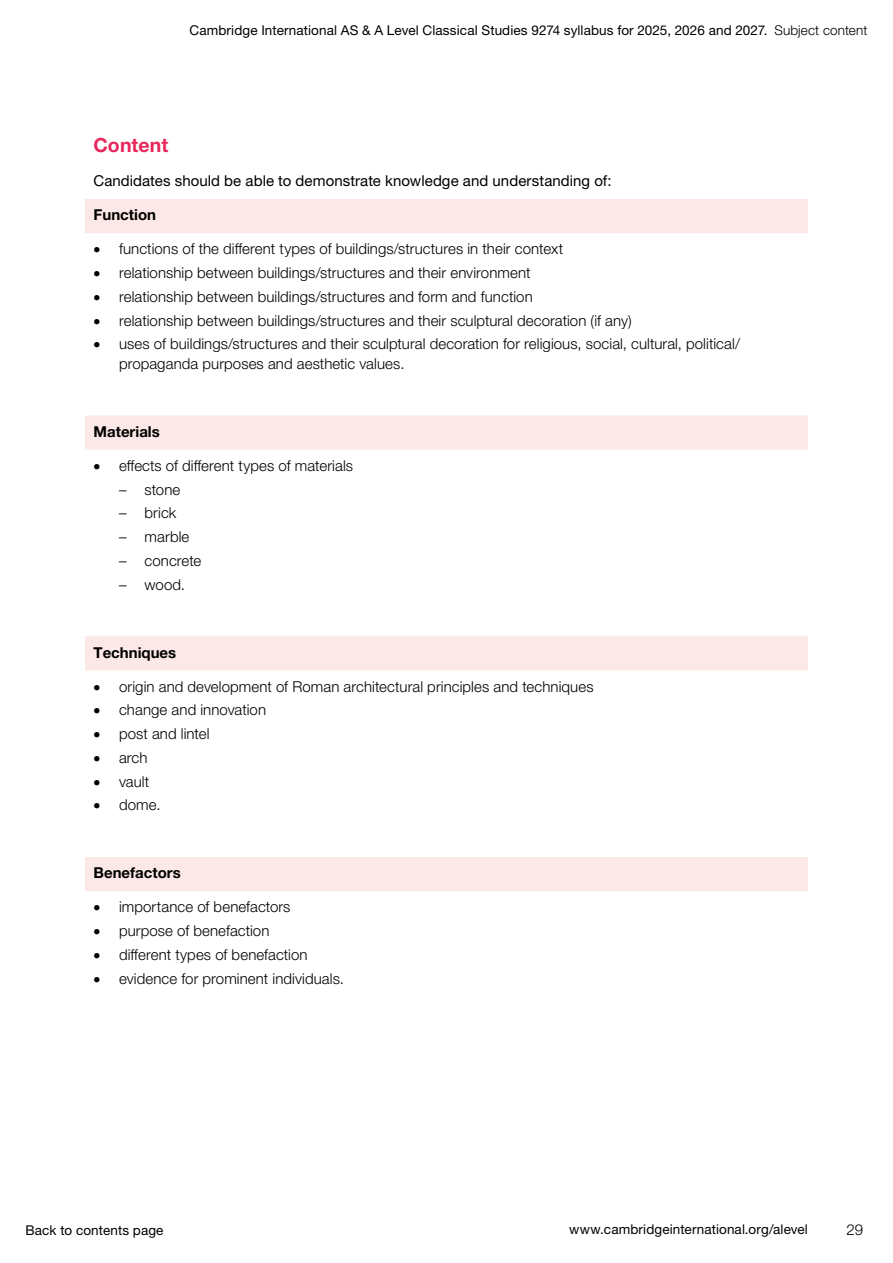
<style>
.page{position:relative;width:893px;height:1263px;background:#fff}
.page>*{position:absolute;margin:0;border:0;box-sizing:border-box;transform-origin:0 0}
.H3a_Sub_Heading_colo{font:700 19.5px "Helvetica Neue LTW1 G";letter-spacing:.005em;color:#e7275b}
.Bulleted_list_body_t{font:300 15px/19.5px "Helvetica Neue LTW1 G";letter-spacing:.005em;color:#000}
.Body_text{font:15px "Helvetica Neue LTW1 G";letter-spacing:.005em;color:#000}
.Body_text__no_space{font:700 15px "Helvetica Neue LTW1 G";color:#000}
.t1{font:13.5px "Helvetica Neue LTW1 G";letter-spacing:.01em;color:#000}
.s1{font-weight:300}
</style>
<div class="page">
<svg style="left:85px;top:199px;width:723px;height:692px"></svg>
<p class="t1" style="left:190px;top:22px;width:679px">Cambridge International AS &amp; A Level Classical Studies 9274 syllabus for 2025, 2026 and 2027. <span class="s1">Subject content</span></p>
<h3 class="H3a_Sub_Heading_colo" style="left:94px;top:133px;width:76px">Content</h3>
<p class="Body_text" style="left:94px;top:172px;width:519px">Candidates should be able to demonstrate knowledge and understanding of:</p>
<p class="Body_text__no_space" style="left:94px;top:206px;width:64px">Function</p>
<p class="Bulleted_list_body_t" style="left:94px;top:239px;width:471px">• functions of the different types of buildings/structures in their context</p>
<p class="Bulleted_list_body_t" style="left:94px;top:263px;width:438px">• relationship between buildings/structures and their environment</p>
<p class="Bulleted_list_body_t" style="left:94px;top:287px;width:441px">• relationship between buildings/structures and form and function</p>
<p class="Bulleted_list_body_t" style="left:94px;top:311px;width:540px">• relationship between buildings/structures and their sculptural decoration (if any)</p>
<p class="Bulleted_list_body_t" style="left:119px;top:334px;width:622px;text-indent:-26px">• uses of buildings/structures and their sculptural decoration for religious, social, cultural, political/ propaganda purposes and aesthetic values.</p>
<p class="Body_text__no_space" style="left:94px;top:422px;width:68px">Materials</p>
<p class="Bulleted_list_body_t" style="left:94px;top:456px;width:261px">• effects of different types of materials</p>
<p class="Bulleted_list_body_t" style="left:119px;top:479px;width:63px">– stone</p>
<p class="Bulleted_list_body_t" style="left:119px;top:503px;width:59px">– brick</p>
<p class="Bulleted_list_body_t" style="left:119px;top:527px;width:72px">– marble</p>
<p class="Bulleted_list_body_t" style="left:119px;top:551px;width:84px">– concrete</p>
<p class="Bulleted_list_body_t" style="left:119px;top:575px;width:67px">– wood.</p>
<p class="Body_text__no_space" style="left:94px;top:643px;width:84px">Techniques</p>
<p class="Bulleted_list_body_t" style="left:94px;top:676px;width:502px">• origin and development of Roman architectural principles and techniques</p>
<p class="Bulleted_list_body_t" style="left:94px;top:700px;width:174px">• change and innovation</p>
<p class="Bulleted_list_body_t" style="left:94px;top:724px;width:117px">• post and lintel</p>
<p class="Bulleted_list_body_t" style="left:94px;top:748px;width:56px">• arch</p>
<p class="Bulleted_list_body_t" style="left:94px;top:771px;width:57px">• vault</p>
<p class="Bulleted_list_body_t" style="left:94px;top:795px;width:69px">• dome.</p>
<p class="Body_text__no_space" style="left:94px;top:864px;width:89px">Benefactors</p>
<p class="Bulleted_list_body_t" style="left:94px;top:897px;width:198px">• importance of benefactors</p>
<p class="Bulleted_list_body_t" style="left:94px;top:921px;width:177px">• purpose of benefaction</p>
<p class="Bulleted_list_body_t" style="left:94px;top:945px;width:216px">• different types of benefaction</p>
<p class="Bulleted_list_body_t" style="left:94px;top:968px;width:252px">• evidence for prominent individuals.</p>
<p class="t1" style="left:26px;top:1222px;width:140px">Back to contents page</p>
<p class="t1" style="left:569px;top:1221px;width:240px">www.cambridgeinternational.org/alevel</p>
<p class="Bulleted_list_body_t" style="left:846px;top:1220px;width:18px">29</p>
</div>
